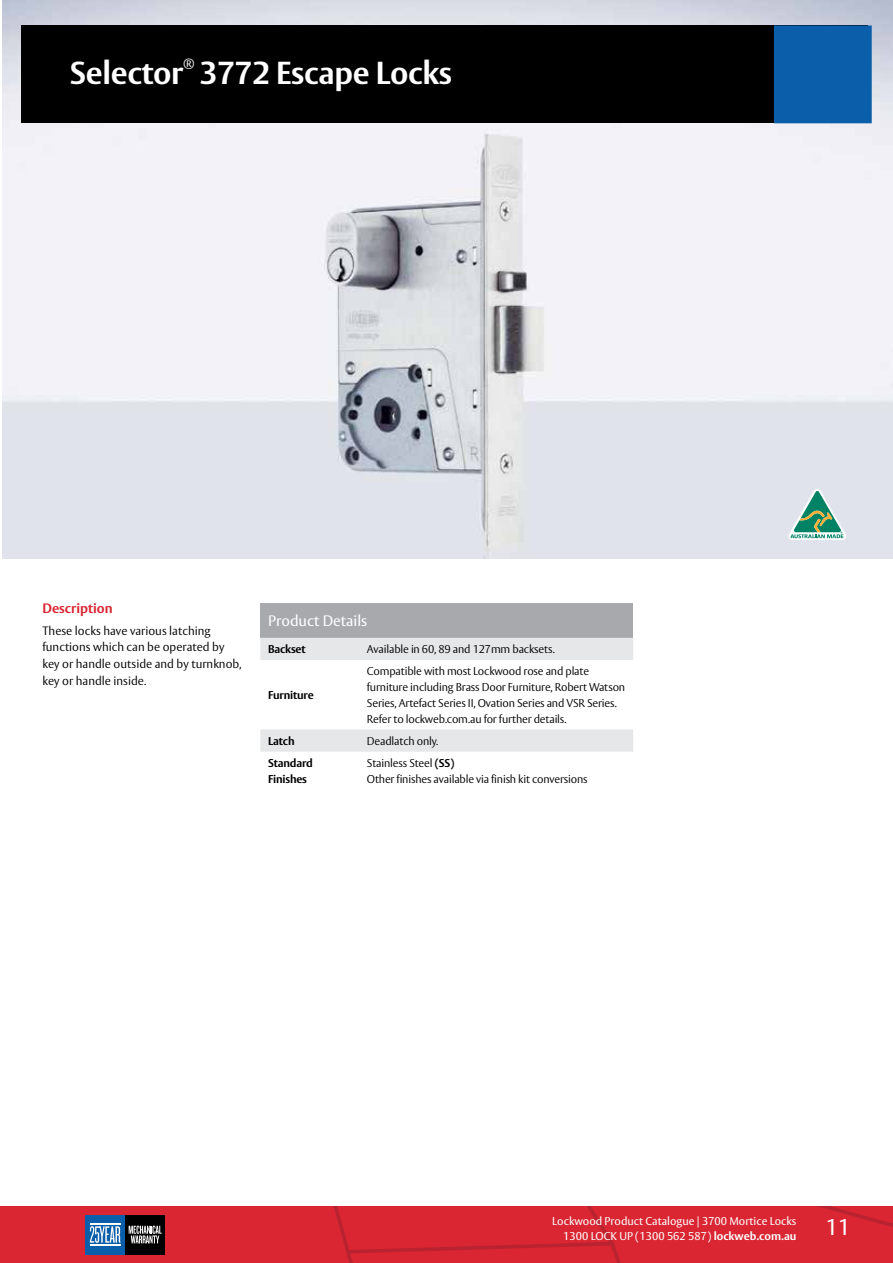
<style>
.page{position:relative;width:893px;height:1263px;background:#fff}
.page>*{position:absolute;margin:0;border:0;box-sizing:border-box;transform-origin:0 0}
.t1{font:700 31.5px "ASSA Vesta";letter-spacing:-.01em;color:#fff}
.t2{font:22.5px "ASSA Vesta";color:#fff}
.t3{font:15px "ASSA Vesta";color:#fff}
.t4{font:700 13.5px "ASSA Vesta";color:#d92632}
.t5{font:300 13.05px "ASSA Vesta";color:#fff}
.t6{font:300 12px/16.8px "ASSA Vesta";color:#000}
.t7{font:300 11.25px/15.8px "ASSA Vesta";letter-spacing:-.015em;color:#000}
.t8{font:11.25px/15px "ASSA Vesta";color:#fff;text-align:right}
.t9{font:700 11.25px/15.8px "ASSA Vesta";letter-spacing:-.015em;color:#000}
.s1{font-weight:700}
</style>
<div class="page">
<svg style="left:0;top:1206px;width:893px;height:57px;background:#ce2835"></svg>
<hr style="left:90px;top:1224px;width:30px;height:1px;background:#fff">
<hr style="left:90px;top:1244px;width:30px;height:1px;background:#fff">
<img style="left:2px;top:0;width:891px;height:558px">
<div style="left:21px;top:26px;width:846px;height:97px;background:#000"></div>
<div style="left:774px;top:26px;width:98px;height:97px;background:#0b5eaa"></div>
<div style="left:260px;top:603px;width:373px;height:35px;background:#a7a9ac"></div>
<div style="left:260px;top:638px;width:373px;height:22px;background:#e6e7e8"></div>
<div style="left:260px;top:729px;width:373px;height:23px;background:#e6e7e8"></div>
<svg style="left:788px;top:489px;width:58px;height:51px;background:#9ac4b7"></svg>
<h1 class="t1" style="left:70px;top:53px;width:115px">Selector</h1>
<p class="t5" style="left:183px;top:55px;width:13px">®</p>
<h1 class="t1" style="left:200px;top:53px;width:254px">3772 Escape Locks</h1>
<p class="t4" style="left:43px;top:600px;width:72px">Description</p>
<p class="t6" style="left:43px;top:622px;width:201px">These locks have various latching functions which can be operated by key or handle outside and by turnknob, key or handle inside.</p>
<h3 class="t3" style="left:268px;top:612px;width:101px">Product Details</h3>
<p class="t9" style="left:268px;top:642px;width:39px">Backset</p>
<p class="t7" style="left:367px;top:642px;width:189px">Available in 60, 89 and 127mm backsets.</p>
<p class="t9" style="left:268px;top:688px;width:47px">Furniture</p>
<p class="t7" style="left:367px;top:664px;width:260px">Compatible with most Lockwood rose and plate furniture including Brass Door Furniture, Robert Watson Series, Artefact Series II, Ovation Series and VSR Series.<br>Refer to lockweb.com.au for further details.</p>
<p class="t9" style="left:268px;top:733px;width:28px">Latch</p>
<p class="t7" style="left:367px;top:734px;width:73px">Deadlatch only.</p>
<p class="t9" style="left:268px;top:756px;width:46px">Standard<br>Finishes</p>
<p class="t7" style="left:367px;top:756px;width:222px">Stainless Steel <span class="s1">(SS)<br></span>Other finishes available via finish kit conversions</p>
<p class="t8" style="left:552px;top:1214px;width:246px">Lockwood Product Catalogue | 3700 Mortice Locks<br>1300 LOCK UP (1300 562 587) <span class="s1">lockweb.com.au</span></p>
<h2 class="t2" style="left:825px;top:1214px;width:26px">11</h2>
</div>
